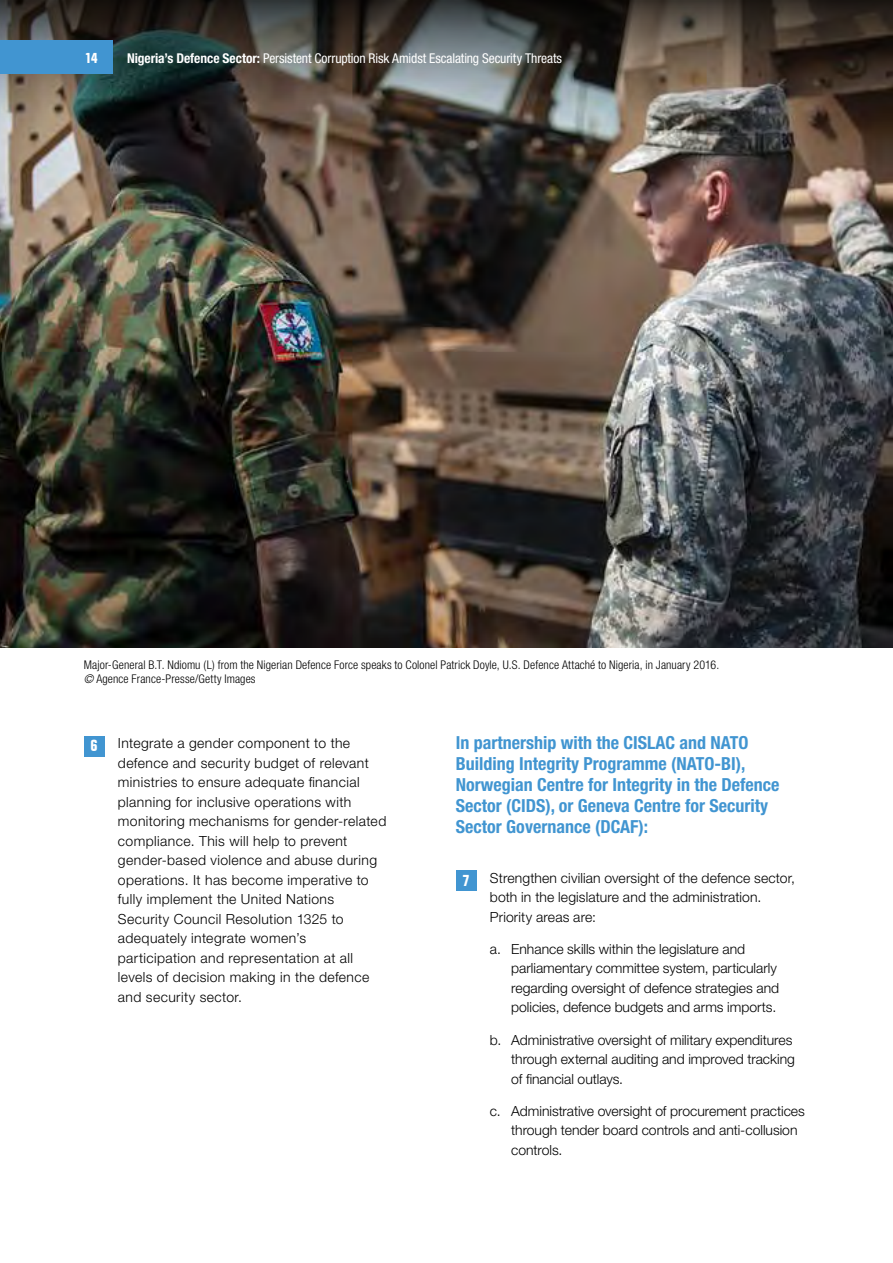
<style>
.page{position:relative;width:893px;height:1263px;background:#fff}
.page>*{position:absolute;margin:0;border:0;box-sizing:border-box;transform-origin:0 0}
.Heading_Style_3{font:700 condensed 18px/21px "Helvetica Neue LT Pro";color:#4195d1}
.Intro_para{font:700 condensed 16.5px "Folio BT";color:#fff}
.t1{font:700 condensed 15px "Folio BT";color:#fff}
.Body_Copy{font:300 13.95px/19.5px "Helvetica Neue LT Pro";letter-spacing:.01em;color:#000}
.Body_Copy-2{font:300 13.95px/19.5px "Helvetica Neue LT Pro";letter-spacing:.03em;color:#000}
.t2{font:condensed 13.5px "Helvetica Neue LT Pro";letter-spacing:-.01em;color:#fff}
.Captions_new{font:300 condensed 12px/13.2px "Helvetica Neue LT Pro";letter-spacing:.01em;color:#000}
.s1{font-weight:700}
.s2{font-style:italic}
</style>
<div class="page">
<div style="left:84px;top:736px;width:20px;height:21px;background:#4195d1"></div>
<div style="left:456px;top:871px;width:20px;height:20px;background:#4195d1"></div>
<img style="left:0;top:128px;width:893px;height:519px">
<img style="left:0;top:0;width:893px;height:128px">
<div style="left:0;top:41px;width:113px;height:33px;background:#4195d1"></div>
<p class="t1" style="left:85px;top:49px;width:14px">14</p>
<p class="t2" style="left:127px;top:50px;width:436px"><span class="s1">Nigeria’s Defence Sector:</span> Persistent Corruption Risk Amidst Escalating Security Threats</p>
<p class="Captions_new" style="left:84px;top:658px;width:637px">Major-General B.T. Ndiomu (L) from the Nigerian Defence Force speaks to Colonel Patrick Doyle, U.S. Defence Attaché to Nigeria, in January 2016. <span class="s2">©</span> Agence France-Presse/Getty Images</p>
<p class="Intro_para" style="left:90px;top:735px;width:9px">6</p>
<p class="Body_Copy-2" style="left:118px;top:733px;width:270px">Integrate a gender component to the defence and security budget of relevant ministries to ensure adequate financial planning for inclusive operations with monitoring mechanisms for gender-related compliance. This will help to prevent gender-based violence and abuse during operations. It has become imperative to fully implement the United Nations Security Council Resolution 1325 to adequately integrate women’s participation and representation at all levels of decision making in the defence and security sector.</p>
<p class="Heading_Style_3" style="left:456px;top:732px;width:325px">In partnership with the CISLAC and NATO Building Integrity Programme (NATO-BI), Norwegian Centre for Integrity in the Defence Sector (CIDS), or Geneva Centre for Security Sector Governance (DCAF):</p>
<p class="Intro_para" style="left:462px;top:870px;width:9px">7</p>
<p class="Body_Copy" style="left:490px;top:867px;width:306px">Strengthen civilian oversight of the defence sector, both in the legislature and the administration.<br>Priority areas are:</p>
<p class="Body_Copy" style="left:511px;top:939px;width:269px;text-indent:-21px">a. Enhance skills within the legislature and parliamentary committee system, particularly regarding oversight of defence strategies and policies, defence budgets and arms imports.</p>
<p class="Body_Copy" style="left:511px;top:1029px;width:285px;text-indent:-21px">b. Administrative oversight of military expenditures through external auditing and improved tracking of financial outlays.</p>
<p class="Body_Copy" style="left:511px;top:1101px;width:295px;text-indent:-21px">c. Administrative oversight of procurement practices through tender board controls and anti-collusion controls.</p>
</div>
